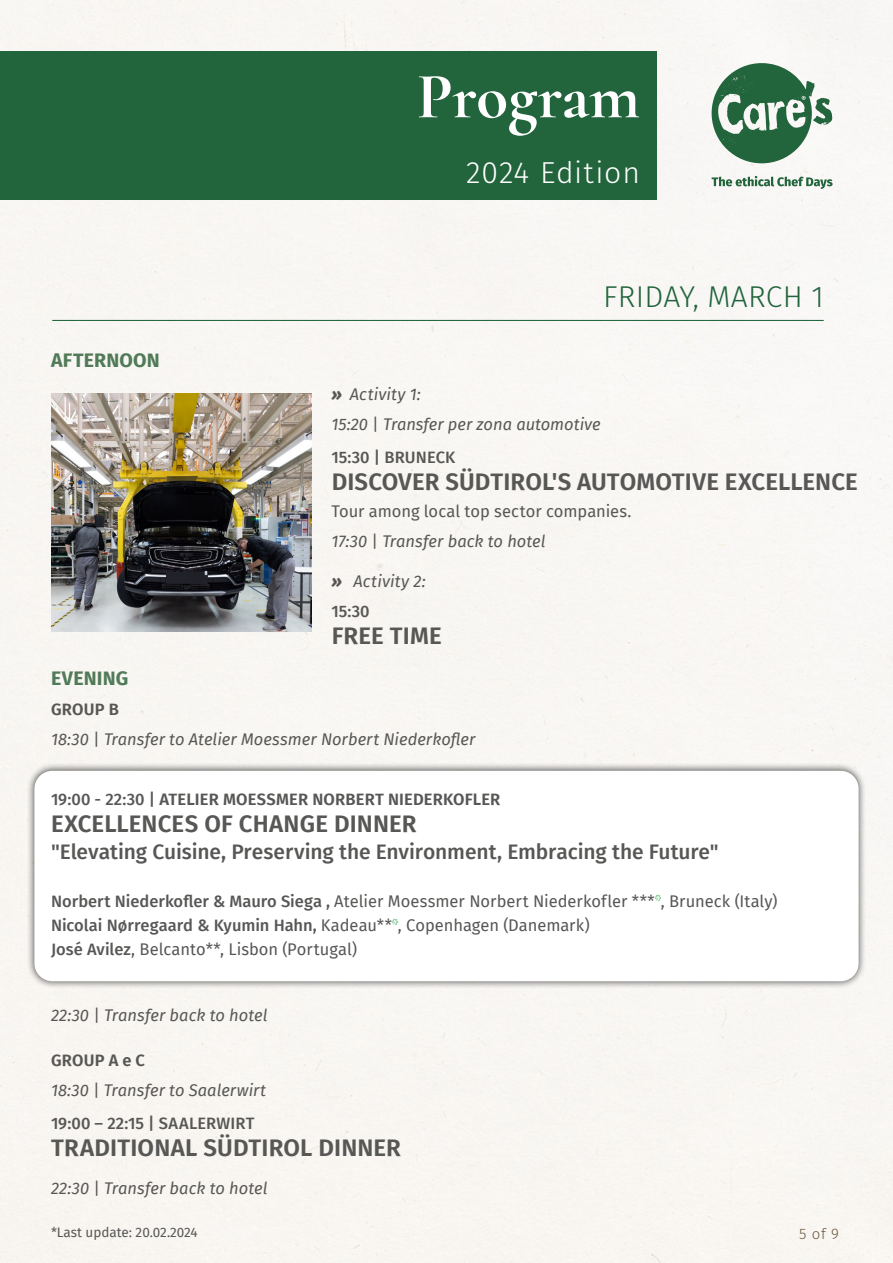
<style>
.page{position:relative;width:893px;height:1263px;background:#f9f6f3}
.page>*{position:absolute;margin:0;border:0;box-sizing:border-box;transform-origin:0 0}
.t1{font:700 65.4px "Cormorant";letter-spacing:-.005em;color:#fff}
.t2{font:300 30.15px "Fira Sans";letter-spacing:.025em;color:#fff}
.t3{font:300 30px "Fira Sans";letter-spacing:.01em;color:#22643c}
.t4{font:600 24px "Fira Sans";letter-spacing:.005em;color:#575756}
.t5{font:500 21px "Fira Sans";letter-spacing:-.005em;color:#575756}
.t6{font:700 19.5px "Fira Sans";letter-spacing:.01em;color:#517b58}
.t7{font:16.5px/24px "Fira Sans";color:#575756}
.t8{font:italic 16.5px/30px "Fira Sans";color:#575756}
.t9{font:600 16.5px "Fira Sans";letter-spacing:.01em;color:#575756}
.t10{font:500 16.5px "Fira Sans";letter-spacing:.01em;color:#575756}
.t11{font:300 15px "Fira Sans";color:#6c5840}
.t12{font:13.5px "Fira Sans";color:#575756}
.s1{font-weight:800}
.s2{font-style:normal}
.s3{font-style:italic}
.s4{font-weight:500;font-style:normal}
.s5{font-weight:600;font-style:normal}
.s6{font-weight:500}
</style>
<div class="page">
<div style="left:0;top:51px;width:657px;height:149px;background:#22643c"></div>
<div style="left:94px;top:1205px;width:188px;height:56px;background:#f8f6f1"></div>
<svg style="left:712px;top:63px;width:120px;height:100px"></svg>
<svg style="left:712px;top:176px;width:121px;height:13px"></svg>
<div style="left:26px;top:763px;width:841px;height:226px;background:#000;opacity:.75"></div>
<div style="left:34px;top:771px;width:825px;height:210px;background:#fff;border-radius:18px"></div>
<svg style="left:655px;top:895px;width:6px;height:6px"></svg>
<svg style="left:392px;top:919px;width:6px;height:6px"></svg>
<hr style="left:52px;top:320px;width:772px;height:1px;background:#22643c">
<img style="left:51px;top:393px;width:260px;height:238px">
<h1 class="t1" style="left:417px;top:56px;width:225px">Program</h1>
<h2 class="t2" style="left:466px;top:151px;width:175px">2024 Edition</h2>
<p class="t6" style="left:51px;top:344px;width:110px">AFTERNOON</p>
<h3 class="t3" style="left:603px;top:275px;width:222px">FRIDAY, MARCH 1</h3>
<p class="t8" style="left:332px;top:379px;width:271px"><span class="s1">»</span> Activity 1:<br>15:20 <span class="s2">|</span> Transfer per zona automotive</p>
<p class="t10" style="left:332px;top:444px;width:125px">15:30 | BRUNECK</p>
<h3 class="t4" style="left:332px;top:462px;width:528px">DISCOVER SÜDTIROL'S AUTOMOTIVE EXCELLENCE</h3>
<p class="t7" style="left:332px;top:496px;width:301px;line-height:30px">Tour among local top sector companies.<br><span class="s3">17:30</span> | <span class="s3">Transfer back to hotel</span></p>
<p class="t8" style="left:332px;top:566px;width:96px"><span class="s1">»</span> Activity 2:<br><span class="s4">15:30</span></p>
<h3 class="t4" style="left:332px;top:616px;width:112px">FREE TIME</h3>
<p class="t6" style="left:51px;top:662px;width:79px">EVENING</p>
<p class="t8" style="left:51px;top:694px;width:426px"><span class="s5">GROUP B<br></span>18:30 <span class="s2">|</span> Transfer to Atelier Moessmer Norbert Niederkofler</p>
<p class="t9" style="left:51px;top:786px;width:451px"><span class="s6">19:00 - 22:30 |</span> ATELIER MOESSMER NORBERT NIEDERKOFLER</p>
<h3 class="t4" style="left:51px;top:804px;width:367px">EXCELLENCES OF CHANGE DINNER</h3>
<p class="t5" style="left:51px;top:835px;width:669px">"Elevating Cuisine, Preserving the Environment, Embracing the Future"</p>
<p class="t7" style="left:51px;top:889px;width:728px"><span class="s6">Norbert Niederkofler &amp; Mauro Siega ,</span> Atelier Moessmer Norbert Niederkofler *** , Bruneck (Italy)<br><span class="s6">Nicolai Nørregaard &amp; Kyumin Hahn,</span> Kadeau** , Copenhagen (Danemark)<br><span class="s6">José Avilez</span>, Belcanto**, Lisbon (Portugal)</p>
<p class="t8" style="left:51px;top:1000px;width:218px">22:30 <span class="s2">|</span> Transfer back to hotel</p>
<p class="t8" style="left:51px;top:1045px;width:217px"><span class="s5">GROUP A e C<br></span>18:30 <span class="s2">|</span> Transfer to Saalerwirt</p>
<p class="t10" style="left:51px;top:1110px;width:205px">19:00 – 22:15 | SAALERWIRT</p>
<h3 class="t4" style="left:51px;top:1128px;width:351px">TRADITIONAL SÜDTIROL DINNER</h3>
<p class="t8" style="left:51px;top:1172px;width:218px">22:30 <span class="s2">|</span> Transfer back to hotel</p>
<p class="t12" style="left:51px;top:1222px;width:148px">*Last update: 20.02.2024</p>
<p class="t11" style="left:799px;top:1223px;width:41px">5 of 9</p>
</div>
